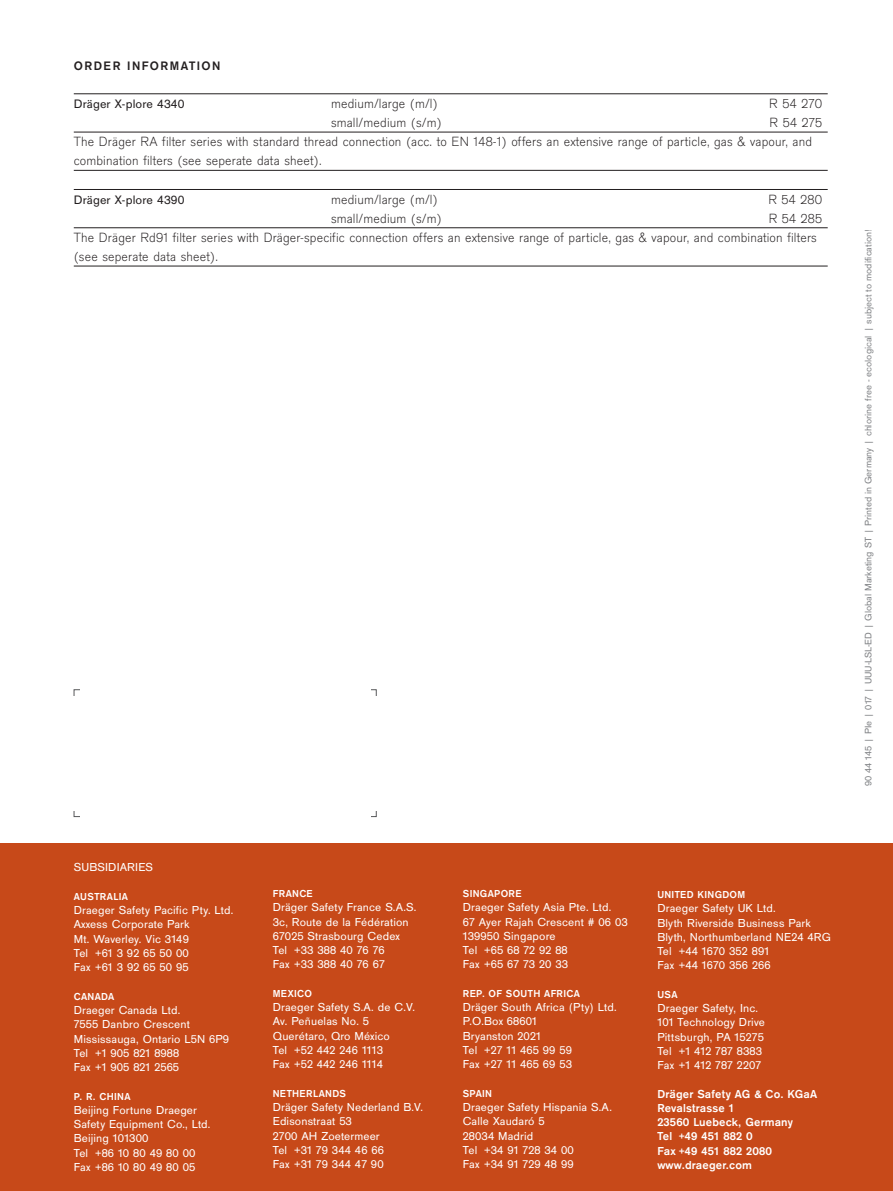
<style>
.page{position:relative;width:893px;height:1191px;background:#fff}
.page>*{position:absolute;margin:0;border:0;box-sizing:border-box;transform-origin:0 0}
.t1{font:300 13.8px/19.2px "Draeger San";letter-spacing:.01em;color:#231f20}
.t2{font:12.75px "Draeger San";letter-spacing:.01em;color:#231f20}
.t3{font:700 12.75px "Draeger San";letter-spacing:.11em;color:#231f20}
.t4{font:12px/14.2px "Draeger San";letter-spacing:.01em;color:#fff}
.t5{font:700 12px/14.2px "Draeger San";letter-spacing:.01em;color:#fff}
.t6{font:700 10.5px "Draeger San";letter-spacing:.03em;color:#fff}
.t7{font:9.75px "Draeger San";color:#808285}
</style>
<div class="page">
<hr style="left:74px;top:94px;width:754px;height:1px;background:#231f20">
<hr style="left:74px;top:132px;width:754px;height:1px;background:#231f20">
<hr style="left:74px;top:170px;width:754px;height:1px;background:#231f20">
<hr style="left:74px;top:189px;width:754px;height:1px;background:#231f20">
<hr style="left:74px;top:227px;width:754px;height:1px;background:#231f20">
<hr style="left:74px;top:266px;width:754px;height:1px;background:#231f20">
<div style="left:0;top:843px;width:892px;height:348px;background:#c74919"></div>
<p class="t3" style="left:74px;top:60px;width:148px">ORDER INFORMATION</p>
<p class="t2" style="left:74px;top:99px;width:112px">Dräger X-plore 4340</p>
<p class="t1" style="left:331px;top:95px;width:108px">medium/large (m/l)</p>
<p class="t1" style="left:769px;top:95px;width:54px">R 54 270</p>
<p class="t1" style="left:331px;top:114px;width:112px">small/medium (s/m)</p>
<p class="t1" style="left:74px;top:114px;width:750px;text-indent:696px">R 54 275<br>The Dräger RA filter series with standard thread connection (acc. to EN 148-1) offers an extensive range of particle, gas &amp; vapour, and combination filters (see seperate data sheet).</p>
<p class="t2" style="left:74px;top:194px;width:112px">Dräger X-plore 4390</p>
<p class="t1" style="left:331px;top:191px;width:108px">medium/large (m/l)</p>
<p class="t1" style="left:768px;top:191px;width:55px">R 54 280</p>
<p class="t1" style="left:331px;top:210px;width:112px">small/medium (s/m)</p>
<p class="t1" style="left:74px;top:210px;width:750px;text-indent:695px">R 54 285<br>The Dräger Rd91 filter series with Dräger-specific connection offers an extensive range of particle, gas &amp; vapour, and combination filters (see seperate data sheet).</p>
<p class="t4" style="left:74px;top:861px;width:81px">SUBSIDIARIES</p>
<p class="t6" style="left:74px;top:892px;width:56px">AUSTRALIA</p>
<p class="t4" style="left:74px;top:904px;width:161px">Draeger Safety Pacific Pty. Ltd.<br>Axxess Corporate Park<br>Mt. Waverley. Vic 3149<br>Tel +61 3 92 65 50 00<br>Fax +61 3 92 65 50 95</p>
<p class="t6" style="left:74px;top:992px;width:42px">CANADA</p>
<p class="t4" style="left:74px;top:1004px;width:157px">Draeger Canada Ltd.<br>7555 Danbro Crescent<br>Mississauga, Ontario L5N 6P9<br>Tel +1 905 821 8988<br>Fax +1 905 821 2565</p>
<p class="t6" style="left:74px;top:1092px;width:58px">P. R. CHINA</p>
<p class="t4" style="left:74px;top:1103px;width:138px">Beijing Fortune Draeger<br>Safety Equipment Co., Ltd.<br>Beijing 101300<br>Tel +86 10 80 49 80 00<br>Fax +86 10 80 49 80 05</p>
<p class="t6" style="left:273px;top:889px;width:42px">FRANCE</p>
<p class="t4" style="left:273px;top:901px;width:145px">Dräger Safety France S.A.S.<br>3c, Route de la Fédération<br>67025 Strasbourg Cedex<br>Tel +33 388 40 76 76<br>Fax +33 388 40 76 67</p>
<p class="t6" style="left:273px;top:989px;width:41px">MEXICO</p>
<p class="t4" style="left:273px;top:1001px;width:144px">Draeger Safety S.A. de C.V.<br>Av. Peñuelas No. 5<br>Querétaro, Qro México<br>Tel +52 442 246 1113<br>Fax +52 442 246 1114</p>
<p class="t6" style="left:273px;top:1089px;width:75px">NETHERLANDS</p>
<p class="t4" style="left:273px;top:1101px;width:152px">Dräger Safety Nederland B.V.<br>Edisonstraat 53<br>2700 AH Zoetermeer<br>Tel +31 79 344 46 66<br>Fax +31 79 344 47 90</p>
<p class="t6" style="left:463px;top:889px;width:60px">SINGAPORE</p>
<p class="t4" style="left:463px;top:901px;width:166px">Draeger Safety Asia Pte. Ltd.<br>67 Ayer Rajah Crescent # 06 03<br>139950 Singapore<br>Tel +65 68 72 92 88<br>Fax +65 67 73 20 33</p>
<p class="t6" style="left:463px;top:989px;width:119px">REP. OF SOUTH AFRICA</p>
<p class="t4" style="left:463px;top:1001px;width:155px">Dräger South Africa (Pty) Ltd.<br>P.O.Box 68601<br>Bryanston 2021<br>Tel +27 11 465 99 59<br>Fax +27 11 465 69 53</p>
<p class="t6" style="left:463px;top:1089px;width:31px">SPAIN</p>
<p class="t4" style="left:463px;top:1101px;width:151px">Draeger Safety Hispania S.A.<br>Calle Xaudaró 5<br>28034 Madrid<br>Tel +34 91 728 34 00<br>Fax +34 91 729 48 99</p>
<p class="t6" style="left:657px;top:890px;width:89px">UNITED KINGDOM</p>
<p class="t4" style="left:657px;top:902px;width:175px">Draeger Safety UK Ltd.<br>Blyth Riverside Business Park<br>Blyth, Northumberland NE24 4RG<br>Tel +44 1670 352 891<br>Fax +44 1670 356 266</p>
<p class="t6" style="left:657px;top:990px;width:22px">USA</p>
<p class="t4" style="left:657px;top:1002px;width:109px">Draeger Safety, Inc.<br>101 Technology Drive<br>Pittsburgh, PA 15275<br>Tel +1 412 787 8383<br>Fax +1 412 787 2207</p>
<p class="t5" style="left:657px;top:1087px;width:161px">Dräger Safety AG &amp; Co. KGaA<br>Revalstrasse 1<br>23560 Luebeck, Germany<br>Tel +49 451 882 0<br>Fax +49 451 882 2080 www.draeger.com</p>
<p class="t7" style="left:864px;top:786px;width:558px;rotate:-90deg">90 44 145 | PIe | 017 | UUU-LSL-ED | Global Marketing ST | Printed in Germany | chlorine free - ecological | subject to modification!</p>
</div>
